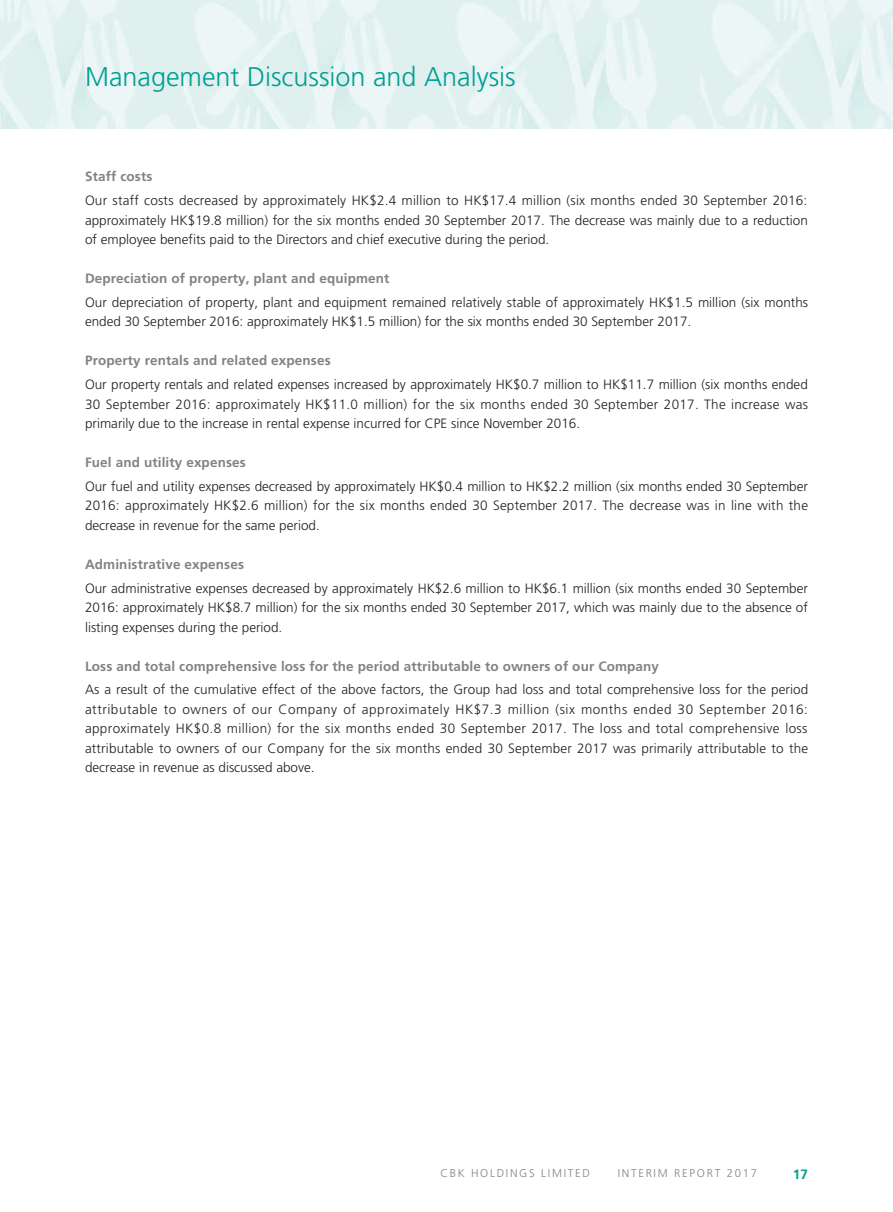
<style>
.page{position:relative;width:893px;height:1212px;background:#fff}
.page>*{position:absolute;margin:0;border:0;box-sizing:border-box;transform-origin:0 0}
.t1{font:300 27px "Frutiger LT Std";color:#009f94}
._00_txt{font:300 13.5px/19.5px "Frutiger LT Std";color:#231f20;text-align:justify}
._02_H2{font:700 13.5px "Frutiger LT Std";letter-spacing:.01em;color:#808285}
.t2{font:700 13.5px "Frutiger LT Std";color:#009f94}
.t3{font:300 11.25px "Frutiger LT Std";letter-spacing:.15em;color:#808285}
</style>
<div class="page">
<img style="left:0;top:0;width:893px;height:128px">
<p class="t1" style="left:85px;top:62px;width:432px">Management Discussion and Analysis</p>
<p class="_02_H2" style="left:85px;top:169px;width:69px">Staff costs</p>
<p class="_00_txt" style="left:85px;top:191px;width:724px">Our staff costs decreased by approximately HK$2.4 million to HK$17.4 million (six months ended 30 September 2016: approximately HK$19.8 million) for the six months ended 30 September 2017. The decrease was mainly due to a reduction of employee benefits paid to the Directors and chief executive during the period.</p>
<p class="_02_H2" style="left:85px;top:270px;width:306px">Depreciation of property, plant and equipment</p>
<p class="_00_txt" style="left:85px;top:293px;width:725px">Our depreciation of property, plant and equipment remained relatively stable of approximately HK$1.5 million (six months ended 30 September 2016: approximately HK$1.5 million) for the six months ended 30 September 2017.</p>
<p class="_02_H2" style="left:85px;top:353px;width:247px">Property rentals and related expenses</p>
<p class="_00_txt" style="left:85px;top:375px;width:724px">Our property rentals and related expenses increased by approximately HK$0.7 million to HK$11.7 million (six months ended 30 September 2016: approximately HK$11.0 million) for the six months ended 30 September 2017. The increase was primarily due to the increase in rental expense incurred for CPE since November 2016.</p>
<p class="_02_H2" style="left:85px;top:454px;width:162px">Fuel and utility expenses</p>
<p class="_00_txt" style="left:85px;top:477px;width:725px">Our fuel and utility expenses decreased by approximately HK$0.4 million to HK$2.2 million (six months ended 30 September 2016: approximately HK$2.6 million) for the six months ended 30 September 2017. The decrease was in line with the decrease in revenue for the same period.</p>
<p class="_02_H2" style="left:85px;top:556px;width:161px">Administrative expenses</p>
<p class="_00_txt" style="left:85px;top:578px;width:724px">Our administrative expenses decreased by approximately HK$2.6 million to HK$6.1 million (six months ended 30 September 2016: approximately HK$8.7 million) for the six months ended 30 September 2017, which was mainly due to the absence of listing expenses during the period.</p>
<p class="_02_H2" style="left:85px;top:658px;width:576px">Loss and total comprehensive loss for the period attributable to owners of our Company</p>
<p class="_00_txt" style="left:85px;top:680px;width:725px">As a result of the cumulative effect of the above factors, the Group had loss and total comprehensive loss for the period attributable to owners of our Company of approximately HK$7.3 million (six months ended 30 September 2016: approximately HK$0.8 million) for the six months ended 30 September 2017. The loss and total comprehensive loss attributable to owners of our Company for the six months ended 30 September 2017 was primarily attributable to the decrease in revenue as discussed above.</p>
<p class="t3" style="left:440px;top:1167px;width:151px">CBK HOLDINGS LIMITED</p>
<p class="t3" style="left:618px;top:1167px;width:141px">INTERIM REPORT 2017</p>
<p class="t2" style="left:793px;top:1166px;width:17px">17</p>
</div>
